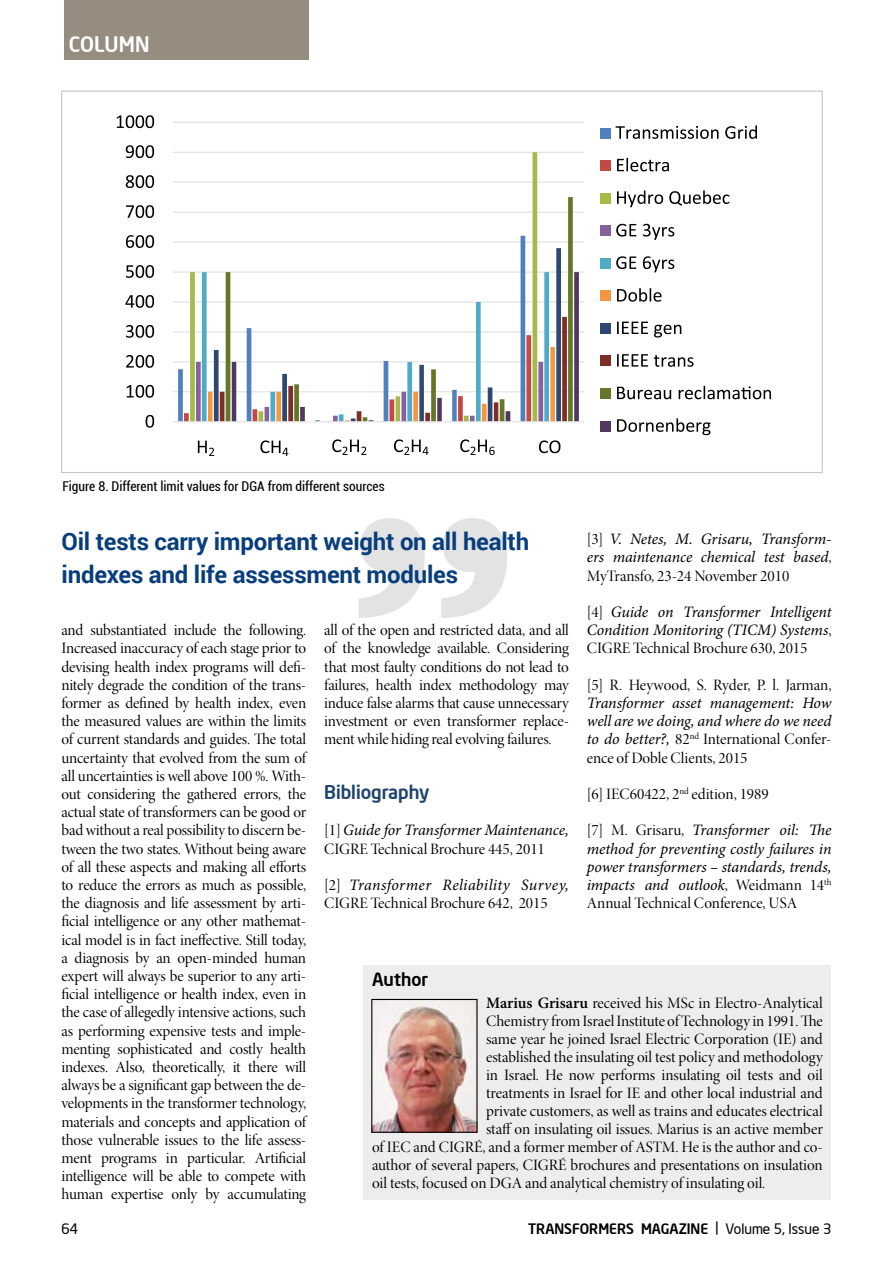
<style>
.page{position:relative;width:893px;height:1263px;background:#fff}
.page>*{position:absolute;margin:0;border:0;box-sizing:border-box;transform-origin:0 0}
.t1{font:700 24px/33px "Roboto";letter-spacing:-.01em;color:#083e7d}
.t2{font:500 21px "Neo Sans Intel";letter-spacing:.01em;color:#fff}
.t3{font:500 18.75px "Neo Sans Intel";color:#1e446a}
.t4{font:500 18px "Neo Sans Intel";color:#000}
.t5{font:15.9px/18.1px "Minion Pro Disp";letter-spacing:-.005em;color:#000;text-align:justify}
.t6{font:italic 15.9px/18.1px "Minion Pro";letter-spacing:-.005em;color:#000}
.t7{font:italic 15.9px "Minion Pro";letter-spacing:.02em;color:#000}
.t8{font:500 14.25px "Neo Sans Intel";color:#000}
.t9{font:14.25px "Neo Sans Intel";color:#000}
.t10{font:condensed 13.5px "Roboto";color:#000}
.s1{font-family:"Minion Pro Disp";font-style:normal}
.s2{font-family:"Minion Pro";font-style:italic}
.s3{font-family:"Minion Pro";font-weight:600}
.s4{font-weight:400}
</style>
<div class="page">
<svg style="left:359px;top:518px;width:148px;height:100px"></svg>
<div style="left:364px;top:965px;width:467px;height:234px;background:#ededed"></div>
<img style="left:373px;top:1006px;width:103px;height:125px">
<div style="left:371px;top:999px;width:107px;height:134px;border:1px solid #000"></div>
<hr style="left:173px;top:391px;width:411px;height:1px;background:#e3e3e3">
<hr style="left:173px;top:361px;width:411px;height:1px;background:#e3e3e3">
<hr style="left:173px;top:331px;width:411px;height:1px;background:#e3e3e3">
<hr style="left:173px;top:301px;width:411px;height:2px;background:#e3e3e3">
<hr style="left:173px;top:271px;width:411px;height:2px;background:#e3e3e3">
<hr style="left:173px;top:241px;width:411px;height:2px;background:#e3e3e3">
<hr style="left:173px;top:212px;width:411px;height:1px;background:#e3e3e3">
<hr style="left:173px;top:182px;width:411px;height:1px;background:#e3e3e3">
<hr style="left:173px;top:152px;width:411px;height:1px;background:#e3e3e3">
<hr style="left:173px;top:122px;width:411px;height:1px;background:#e3e3e3">
<svg style="left:178px;top:241px;width:12px;height:180px"></svg>
<svg style="left:190px;top:152px;width:347px;height:165px"></svg>
<svg style="left:184px;top:317px;width:42px;height:104px"></svg>
<svg style="left:226px;top:197px;width:347px;height:224px"></svg>
<svg style="left:232px;top:272px;width:347px;height:149px"></svg>
<hr style="left:173px;top:421px;width:411px;height:1px;background:#e3e3e3">
<svg style="left:146px;top:415px;width:8px;height:13px"></svg>
<svg style="left:127px;top:385px;width:27px;height:13px"></svg>
<svg style="left:126px;top:355px;width:28px;height:13px"></svg>
<svg style="left:126px;top:325px;width:28px;height:13px"></svg>
<svg style="left:125px;top:295px;width:29px;height:13px"></svg>
<svg style="left:126px;top:265px;width:28px;height:13px"></svg>
<svg style="left:126px;top:235px;width:28px;height:13px"></svg>
<svg style="left:126px;top:205px;width:28px;height:13px"></svg>
<svg style="left:126px;top:175px;width:28px;height:13px"></svg>
<svg style="left:126px;top:145px;width:28px;height:13px"></svg>
<svg style="left:117px;top:115px;width:37px;height:13px"></svg>
<svg style="left:198px;top:441px;width:16px;height:15px"></svg>
<svg style="left:260px;top:440px;width:28px;height:16px"></svg>
<svg style="left:332px;top:439px;width:34px;height:16px"></svg>
<svg style="left:394px;top:439px;width:35px;height:16px"></svg>
<svg style="left:460px;top:439px;width:35px;height:16px"></svg>
<svg style="left:539px;top:440px;width:21px;height:13px"></svg>
<div style="left:600px;top:128px;width:10px;height:10px;background:#5081bf"></div>
<svg style="left:615px;top:126px;width:104px;height:13px"></svg>
<svg style="left:725px;top:125px;width:32px;height:14px"></svg>
<div style="left:600px;top:160px;width:10px;height:11px;background:#c44945"></div>
<svg style="left:617px;top:158px;width:52px;height:13px"></svg>
<div style="left:600px;top:193px;width:10px;height:11px;background:#a4bb4a"></div>
<svg style="left:617px;top:190px;width:46px;height:17px"></svg>
<svg style="left:669px;top:190px;width:60px;height:16px"></svg>
<div style="left:600px;top:225px;width:10px;height:11px;background:#86609f"></div>
<svg style="left:616px;top:224px;width:20px;height:13px"></svg>
<svg style="left:643px;top:224px;width:31px;height:16px"></svg>
<div style="left:600px;top:258px;width:10px;height:11px;background:#50abc9"></div>
<svg style="left:616px;top:256px;width:20px;height:13px"></svg>
<svg style="left:643px;top:256px;width:31px;height:16px"></svg>
<div style="left:600px;top:290px;width:10px;height:11px;background:#f4973e"></div>
<svg style="left:617px;top:288px;width:44px;height:14px"></svg>
<div style="left:600px;top:323px;width:10px;height:11px;background:#2f4872"></div>
<svg style="left:617px;top:322px;width:31px;height:12px"></svg>
<svg style="left:654px;top:325px;width:27px;height:12px"></svg>
<div style="left:600px;top:355px;width:10px;height:11px;background:#7e2d27"></div>
<svg style="left:617px;top:354px;width:31px;height:13px"></svg>
<svg style="left:654px;top:355px;width:40px;height:12px"></svg>
<div style="left:600px;top:388px;width:10px;height:11px;background:#647729"></div>
<svg style="left:617px;top:387px;width:54px;height:12px"></svg>
<svg style="left:679px;top:386px;width:92px;height:13px"></svg>
<div style="left:600px;top:421px;width:10px;height:10px;background:#50385f"></div>
<svg style="left:617px;top:418px;width:94px;height:17px"></svg>
<div style="left:64px;top:0;width:244px;height:60px;background:#968c80"></div>
<h2 class="t2" style="left:69px;top:31px;width:82px">COLUMN</h2>
<p class="t10" style="left:62px;top:476px;width:324px">Figure 8. Different limit values for DGA from different sources</p>
<h1 class="t1" style="left:62px;top:524px;width:469px">Oil tests carry important weight on all health indexes and life assessment modules</h1>
<p class="t6" style="left:587px;top:530px;width:246px"><span class="s1">[3]</span> V. Netes, M. Grisaru, Transform&shy;ers maintenance chemical test based<span class="s1">,</span></p>
<p class="t5" style="left:587px;top:567px;width:204px">MyTransfo, 23-24 November 2010</p>
<p class="t6" style="left:587px;top:603px;width:246px"><span class="s1">[4]</span> Guide on Transformer Intelligent<br>Condition Monitoring (TICM) Systems<span class="s1">,</span></p>
<p class="t5" style="left:587px;top:640px;width:222px">CIGRE Technical Brochure 630, 2015</p>
<p class="t5" style="left:587px;top:676px;width:246px">[5] R. Heywood, S. Ryder, P. l. Jarman,</p>
<p class="t6" style="left:587px;top:694px;width:246px">Transformer asset management: How well are we doing, and where do we need</p>
<p class="t5" style="left:587px;top:731px;width:246px"><span class="s2">to do better?,</span> 82<sup>nd</sup> International Confer&shy;ence of Doble Clients, 2015</p>
<p class="t5" style="left:587px;top:785px;width:183px">[6] IEC60422, 2<sup>nd</sup> edition, 1989</p>
<p class="t6" style="left:587px;top:821px;width:246px;text-align:justify"><span class="s1">[7] M. Grisaru,</span> Transformer oil: The method for preventing costly failures in power transformers – standards, trends, impacts and outlook<span class="s1">, Weidmann 14</span><sup>th</sup></p>
<p class="t5" style="left:587px;top:894px;width:212px">Annual Technical Conference, USA</p>
<p class="t5" style="left:61px;top:621px;width:246px">and substantiated include the following.<br>Increased inaccuracy of each stage prior to devising health index programs will defi&shy;nitely degrade the condition of the trans&shy;former as defined by health index, even the measured values are within the limits of current standards and guides. The total uncertainty that evolved from the sum of all uncertainties is well above 100 %. With&shy;out considering the gathered errors, the actual state of transformers can be good or bad without a real possibility to discern be&shy;tween the two states. Without being aware of all these aspects and making all efforts to reduce the errors as much as possible, the diagnosis and life assessment by arti&shy;ficial intelligence or any other mathemat&shy;ical model is in fact ineffective. Still today, a diagnosis by an open-minded human expert will always be superior to any arti&shy;ficial intelligence or health index, even in the case of allegedly intensive actions, such as performing expensive tests and imple&shy;menting sophisticated and costly health indexes. Also, theoretically, it there will always be a significant gap between the de&shy;velopments in the transformer technology, materials and concepts and application of those vulnerable issues to the life assess&shy;ment programs in particular. Artificial intelligence will be able to compete with human expertise only by accumulating</p>
<p class="t5" style="left:324px;top:621px;width:246px">all of the open and restricted data, and all of the knowledge available. Considering that most faulty conditions do not lead to failures, health index methodology may induce false alarms that cause unnecessary investment or even transformer replace&shy;ment while hiding real evolving failures.</p>
<p class="t3" style="left:324px;top:780px;width:107px">Bibliography</p>
<p class="t6" style="left:324px;top:821px;width:246px"><span class="s1">[1]</span> Guide for Transformer Maintenance,</p>
<p class="t5" style="left:324px;top:840px;width:222px">CIGRE Technical Brochure 445, 2011</p>
<p class="t7" style="left:324px;top:874px;width:246px"><span class="s1">[2]</span> Transformer Reliability Survey,</p>
<p class="t5" style="left:324px;top:894px;width:225px">CIGRE Technical Brochure 642, 2015</p>
<p class="t4" style="left:372px;top:968px;width:58px">Author</p>
<p class="t5" style="left:486px;top:994px;width:338px"><span class="s3">Marius Grisaru</span> received his MSc in Electro-Analytical</p>
<p class="t5" style="left:486px;top:1012px;width:338px">Chemistry from Israel Institute of Technology in 1991. The</p>
<p class="t5" style="left:486px;top:1030px;width:338px">same year he joined Israel Electric Corporation (IE) and</p>
<p class="t5" style="left:486px;top:1048px;width:338px">established the insulating oil test policy and methodology</p>
<p class="t5" style="left:486px;top:1066px;width:338px">in Israel. He now performs insulating oil tests and oil</p>
<p class="t5" style="left:486px;top:1084px;width:338px">treatments in Israel for IE and other local industrial and</p>
<p class="t5" style="left:486px;top:1102px;width:338px">private customers, as well as trains and educates electrical</p>
<p class="t5" style="left:486px;top:1120px;width:338px">staff on insulating oil issues. Marius is an active member</p>
<p class="t5" style="left:372px;top:1138px;width:452px">of IEC and CIGRÉ, and a former member of ASTM. He is the author and co-</p>
<p class="t5" style="left:372px;top:1156px;width:452px">author of several papers, CIGRÉ brochures and presentations on insulation</p>
<p class="t5" style="left:372px;top:1174px;width:395px">oil tests, focused on DGA and analytical chemistry of insulating oil.</p>
<p class="t9" style="left:61px;top:1220px;width:18px">64</p>
<p class="t8" style="left:528px;top:1220px;width:305px">TRANSFORMERS MAGAZINE <span class="s4">| Volume 5, Issue 3</span></p>
</div>
